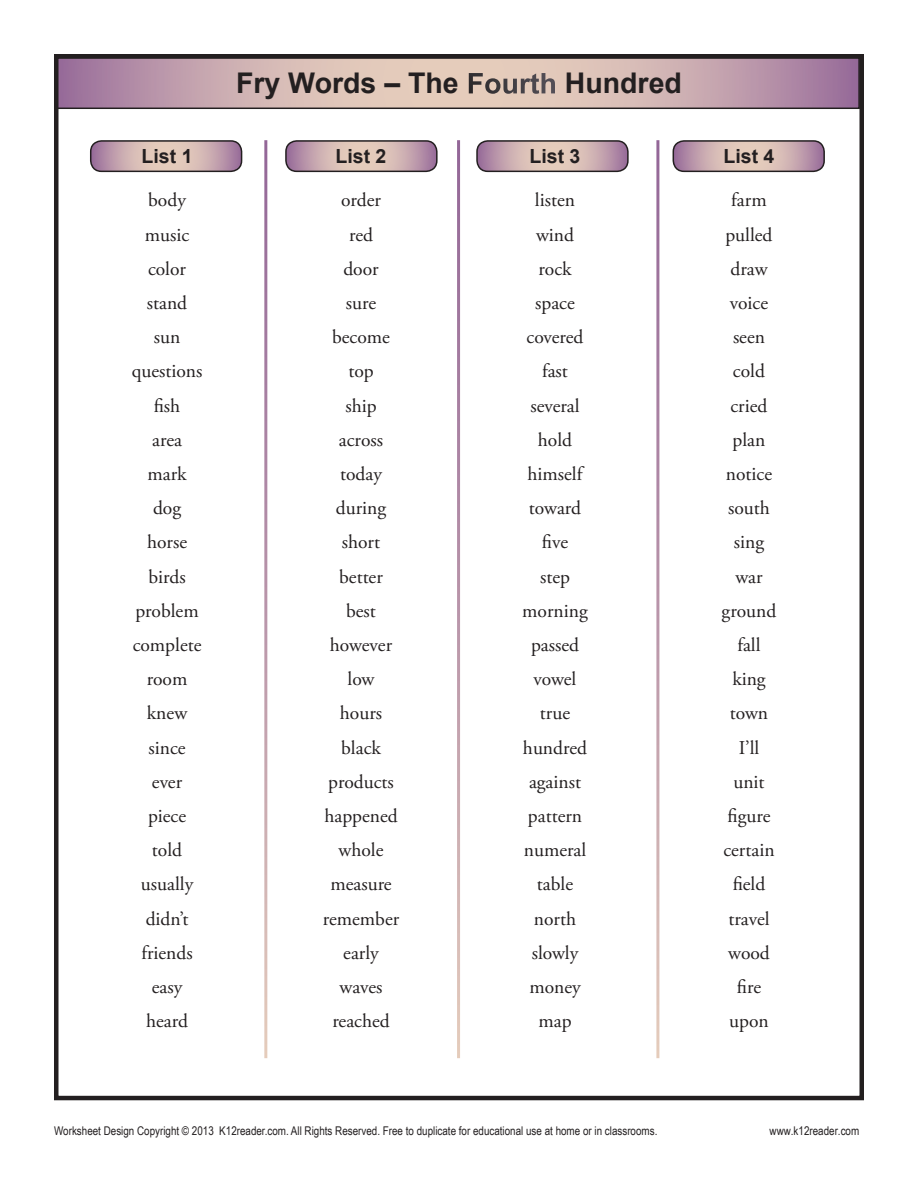
<style>
.page{position:relative;width:918px;height:1188px;background:#fff}
.page>*{position:absolute;margin:0;border:0;box-sizing:border-box;transform-origin:0 0}
.t1{font:700 28.5px "Arial";color:#231f20}
.t2{font:19.5px/34.2px "Adobe Garamond Pro";color:#231f20;text-align:center}
.t3{font:700 19.5px "Arial";color:#231f20}
.t4{font:12px "Arial Narrow";color:#231f20}
.s1{color:#fff}
</style>
<div class="page">
<svg style="left:90px;top:140px;width:153px;height:31px;background:#c0a4a8"></svg>
<svg style="left:285px;top:140px;width:153px;height:31px;background:#c0a4a8"></svg>
<svg style="left:476px;top:140px;width:153px;height:31px;background:#c0a4a8"></svg>
<svg style="left:672px;top:140px;width:153px;height:31px;background:#c0a4a8"></svg>
<svg style="left:59px;top:60px;width:798px;height:46px;background:#cbacb1"></svg>
<div style="left:54px;top:57px;width:806px;height:52px;border:2px solid #231f20"></div>
<div style="left:54px;top:54px;width:810px;height:1046px;border:4px solid #231f20"></div>
<p class="t3" style="left:142px;top:143px;width:52px">List 1</p>
<p class="t2" style="left:132px;top:184px;width:72px">body music color stand sun questions fish<br>area mark dog horse birds problem complete room knew since ever piece told usually didn’t friends easy heard</p>
<p class="t1" style="left:236px;top:65px;width:447px">Fry Words – The <span class="s1">Fourth</span> Hundred</p>
<p class="t3" style="left:336px;top:143px;width:52px">List 2</p>
<p class="t2" style="left:323px;top:184px;width:78px">order<br>red<br>door<br>sure become top<br>ship across today during short better best however low<br>hours black products happened whole measure remember early waves reached</p>
<p class="t3" style="left:530px;top:143px;width:52px">List 3</p>
<p class="t2" style="left:522px;top:184px;width:67px">listen wind rock space covered fast several hold himself toward five<br>step morning passed vowel true hundred against pattern numeral table north slowly money map</p>
<p class="t3" style="left:724px;top:143px;width:52px">List 4</p>
<p class="t2" style="left:722px;top:184px;width:56px">farm pulled draw voice seen cold cried plan notice south sing war ground fall king town<br>I’ll unit figure certain field travel wood fire upon</p>
<p class="t4" style="left:54px;top:1122px;width:605px">Worksheet Design Copyright © 2013 K12reader.com. All Rights Reserved. Free to duplicate for educational use at home or in classrooms.</p>
<p class="t4" style="left:770px;top:1122px;width:91px">www.k12reader.com</p>
</div>
